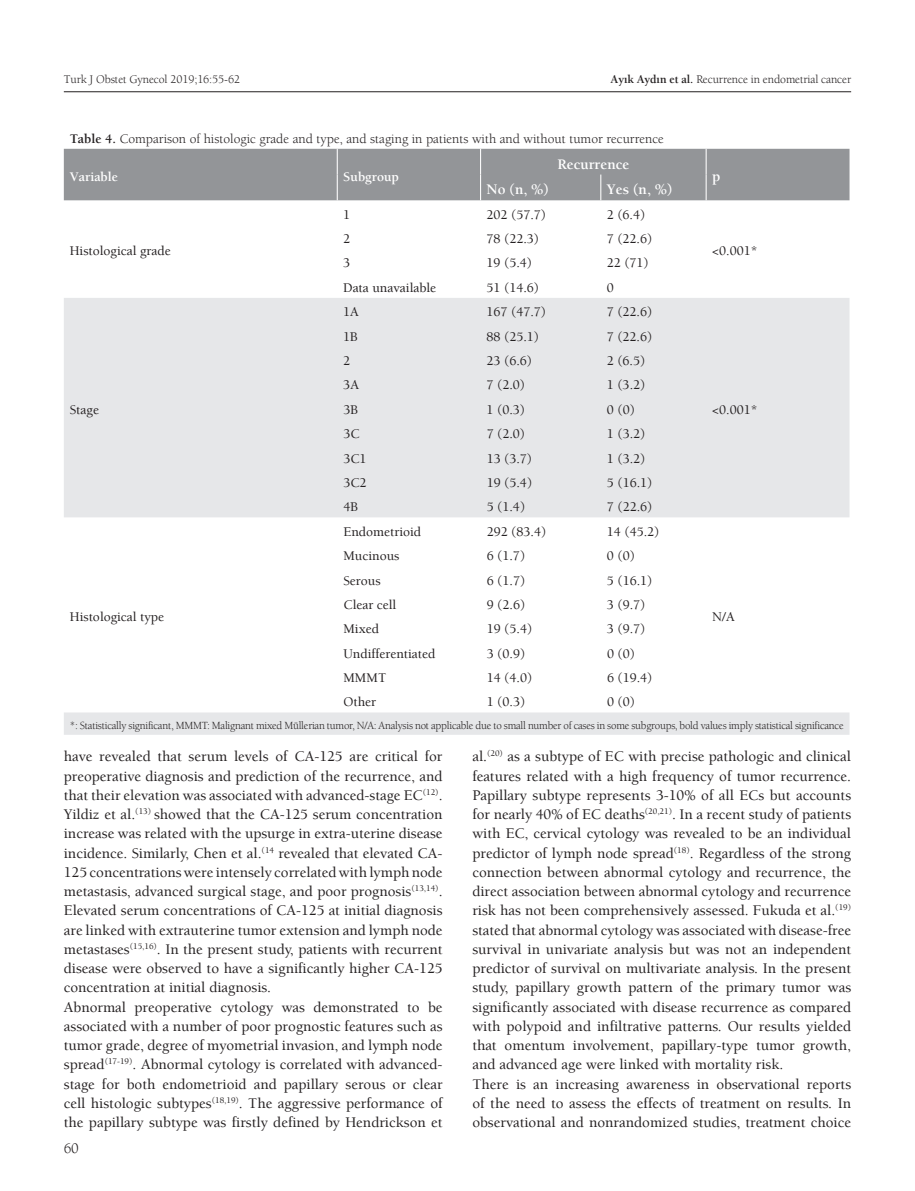
<style>
.page{position:relative;width:915px;height:1191px;background:#fff}
.page>*{position:absolute;margin:0;border:0;box-sizing:border-box;transform-origin:0 0}
.t1{font:15px/19.2px "Berkeley Regular Tr";color:#231f20}
.t2{font:700 15px "Berkeley";color:#fff}
.t3{font:15px "Berkeley Book Tr";color:#231f20}
.t4{font:13.5px "Berkeley Regular Tr";color:#231f20}
.t5{font:13.5px "Berkeley Book Tr";color:#231f20}
.t6{font:700 13.5px "Berkeley";color:#fff}
.t7{font:12px "Berkeley Book Tr";letter-spacing:-.01em;color:#231f20}
.t8{font:11.25px "Berkeley Book Tr";letter-spacing:-.02em;color:#231f20}
.s1{font-family:"Berkeley Bold Tr"}
</style>
<div class="page">
<hr style="left:64px;top:91px;width:786px;height:1px;background:#231f20">
<svg style="left:64px;top:298px;width:785px;height:437px;fill:#e6e7e9"></svg>
<div style="left:64px;top:149px;width:785px;height:51px;background:#939598"></div>
<p class="t7" style="left:64px;top:72px;width:178px">Turk J Obstet Gynecol 2019;16:55-62</p>
<p class="t7" style="left:610px;top:72px;width:242px"><span class="s1">Ayık Aydın et al.</span> Recurrence in endometrial cancer</p>
<p class="t5" style="left:70px;top:130px;width:595px"><span class="s1">Table 4.</span> Comparison of histologic grade and type, and staging in patients with and without tumor recurrence</p>
<p class="t6" style="left:70px;top:168px;width:50px">Variable</p>
<p class="t6" style="left:343px;top:168px;width:57px">Subgroup</p>
<p class="t2" style="left:557px;top:155px;width:73px">Recurrence</p>
<p class="t2" style="left:486px;top:180px;width:64px">No (n, %)</p>
<p class="t2" style="left:606px;top:180px;width:67px">Yes (n, %)</p>
<p class="t4" style="left:70px;top:243px;width:102px">Histological grade</p>
<p class="t4" style="left:70px;top:401px;width:31px">Stage</p>
<p class="t4" style="left:343px;top:206px;width:9px">1</p>
<p class="t4" style="left:486px;top:206px;width:61px">202 (57.7)</p>
<p class="t4" style="left:606px;top:206px;width:40px">2 (6.4)</p>
<p class="t4" style="left:343px;top:231px;width:9px">2</p>
<p class="t4" style="left:486px;top:231px;width:54px">78 (22.3)</p>
<p class="t4" style="left:606px;top:231px;width:47px">7 (22.6)</p>
<p class="t4" style="left:343px;top:255px;width:9px">3</p>
<p class="t4" style="left:486px;top:255px;width:47px">19 (5.4)</p>
<p class="t4" style="left:606px;top:255px;width:44px">22 (71)</p>
<p class="t4" style="left:343px;top:279px;width:94px">Data unavailable</p>
<p class="t4" style="left:486px;top:279px;width:54px">51 (14.6)</p>
<p class="t4" style="left:606px;top:279px;width:9px">0</p>
<p class="t4" style="left:343px;top:304px;width:17px">1A</p>
<p class="t4" style="left:486px;top:304px;width:61px">167 (47.7)</p>
<p class="t4" style="left:606px;top:304px;width:47px">7 (22.6)</p>
<p class="t4" style="left:343px;top:328px;width:16px">1B</p>
<p class="t4" style="left:486px;top:328px;width:54px">88 (25.1)</p>
<p class="t4" style="left:606px;top:328px;width:47px">7 (22.6)</p>
<p class="t4" style="left:343px;top:353px;width:9px">2</p>
<p class="t4" style="left:486px;top:353px;width:47px">23 (6.6)</p>
<p class="t4" style="left:606px;top:353px;width:40px">2 (6.5)</p>
<p class="t4" style="left:343px;top:377px;width:17px">3A</p>
<p class="t4" style="left:486px;top:377px;width:40px">7 (2.0)</p>
<p class="t4" style="left:606px;top:377px;width:40px">1 (3.2)</p>
<p class="t4" style="left:343px;top:401px;width:16px">3B</p>
<p class="t4" style="left:486px;top:401px;width:40px">1 (0.3)</p>
<p class="t4" style="left:606px;top:401px;width:30px">0 (0)</p>
<p class="t4" style="left:343px;top:426px;width:18px">3C</p>
<p class="t4" style="left:486px;top:426px;width:40px">7 (2.0)</p>
<p class="t4" style="left:606px;top:426px;width:40px">1 (3.2)</p>
<p class="t4" style="left:343px;top:450px;width:25px">3C1</p>
<p class="t4" style="left:486px;top:450px;width:47px">13 (3.7)</p>
<p class="t4" style="left:606px;top:450px;width:40px">1 (3.2)</p>
<p class="t4" style="left:343px;top:474px;width:25px">3C2</p>
<p class="t4" style="left:486px;top:474px;width:47px">19 (5.4)</p>
<p class="t4" style="left:606px;top:474px;width:47px">5 (16.1)</p>
<p class="t4" style="left:343px;top:499px;width:16px">4B</p>
<p class="t4" style="left:486px;top:499px;width:40px">5 (1.4)</p>
<p class="t4" style="left:606px;top:499px;width:47px">7 (22.6)</p>
<p class="t4" style="left:343px;top:523px;width:79px">Endometrioid</p>
<p class="t4" style="left:486px;top:523px;width:61px">292 (83.4)</p>
<p class="t4" style="left:606px;top:523px;width:54px">14 (45.2)</p>
<p class="t2" style="left:712px;top:168px;width:10px">p</p>
<p class="t4" style="left:712px;top:243px;width:47px">&lt;0.001*</p>
<p class="t4" style="left:712px;top:401px;width:47px">&lt;0.001*</p>
<p class="t4" style="left:343px;top:548px;width:58px">Mucinous</p>
<p class="t4" style="left:486px;top:548px;width:40px">6 (1.7)</p>
<p class="t4" style="left:606px;top:548px;width:30px">0 (0)</p>
<p class="t4" style="left:343px;top:572px;width:39px">Serous</p>
<p class="t4" style="left:486px;top:572px;width:40px">6 (1.7)</p>
<p class="t4" style="left:606px;top:572px;width:47px">5 (16.1)</p>
<p class="t4" style="left:343px;top:596px;width:54px">Clear cell</p>
<p class="t4" style="left:486px;top:596px;width:40px">9 (2.6)</p>
<p class="t4" style="left:606px;top:596px;width:40px">3 (9.7)</p>
<p class="t4" style="left:343px;top:621px;width:37px">Mixed</p>
<p class="t4" style="left:486px;top:621px;width:47px">19 (5.4)</p>
<p class="t4" style="left:606px;top:621px;width:40px">3 (9.7)</p>
<p class="t4" style="left:343px;top:645px;width:93px">Undifferentiated</p>
<p class="t4" style="left:486px;top:645px;width:40px">3 (0.9)</p>
<p class="t4" style="left:606px;top:645px;width:30px">0 (0)</p>
<p class="t4" style="left:343px;top:669px;width:44px">MMMT</p>
<p class="t4" style="left:486px;top:669px;width:47px">14 (4.0)</p>
<p class="t4" style="left:606px;top:669px;width:47px">6 (19.4)</p>
<p class="t4" style="left:343px;top:694px;width:34px">Other</p>
<p class="t4" style="left:486px;top:694px;width:40px">1 (0.3)</p>
<p class="t4" style="left:606px;top:694px;width:30px">0 (0)</p>
<p class="t8" style="left:70px;top:718px;width:775px">*: Statistically significant, MMMT: Malignant mixed Müllerian tumor, N/A: Analysis not applicable due to small number of cases in some subgroups, bold values imply statistical significance</p>
<p class="t4" style="left:70px;top:609px;width:96px">Histological type</p>
<p class="t4" style="left:712px;top:609px;width:24px">N/A</p>
<p class="t1" style="left:64px;top:746px;width:380px">have revealed that serum levels of CA-125 are critical for preoperative diagnosis and prediction of the recurrence, and that their elevation was associated with advanced-stage EC<sup>(12)</sup>.<br>Yildiz et al.<sup>(13)</sup> showed that the CA-125 serum concentration increase was related with the upsurge in extra-uterine disease incidence. Similarly, Chen et al.<sup>(14</sup> revealed that elevated CA-125 concentrations were intensely correlated with lymph node metastasis, advanced surgical stage, and poor prognosis<sup>(13,14)</sup>.<br>Elevated serum concentrations of CA-125 at initial diagnosis are linked with extrauterine tumor extension and lymph node metastases<sup>(15,16)</sup>. In the present study, patients with recurrent disease were observed to have a significantly higher CA-125 concentration at initial diagnosis.<br>Abnormal preoperative cytology was demonstrated to be associated with a number of poor prognostic features such as tumor grade, degree of myometrial invasion, and lymph node spread<sup>(17-19)</sup>. Abnormal cytology is correlated with advanced&shy;stage for both endometrioid and papillary serous or clear cell histologic subtypes<sup>(18,19)</sup>. The aggressive performance of the papillary subtype was firstly defined by Hendrickson et</p>
<p class="t1" style="left:472px;top:746px;width:380px">al.<sup>(20)</sup> as a subtype of EC with precise pathologic and clinical features related with a high frequency of tumor recurrence.<br>Papillary subtype represents 3-10% of all ECs but accounts for nearly 40% of EC deaths<sup>(20,21)</sup>. In a recent study of patients with EC, cervical cytology was revealed to be an individual predictor of lymph node spread<sup>(18)</sup>. Regardless of the strong connection between abnormal cytology and recurrence, the direct association between abnormal cytology and recurrence risk has not been comprehensively assessed. Fukuda et al.<sup>(19) </sup>stated that abnormal cytology was associated with disease-free survival in univariate analysis but was not an independent predictor of survival on multivariate analysis. In the present study, papillary growth pattern of the primary tumor was significantly associated with disease recurrence as compared with polypoid and infiltrative patterns. Our results yielded that omentum involvement, papillary-type tumor growth, and advanced age were linked with mortality risk.<br>There is an increasing awareness in observational reports of the need to assess the effects of treatment on results. In observational and nonrandomized studies, treatment choice</p>
<p class="t3" style="left:64px;top:1139px;width:17px">60</p>
</div>
